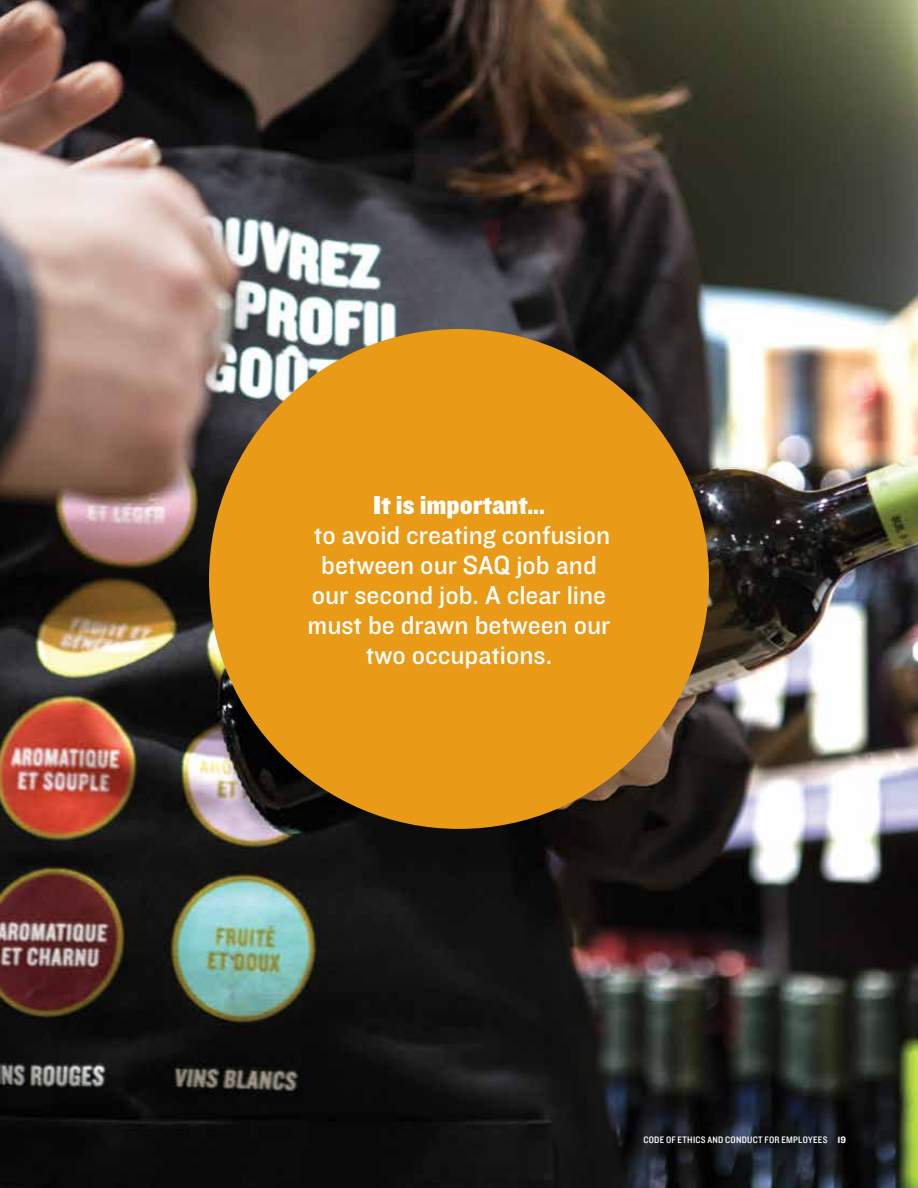
<style>
.page{position:relative;width:918px;height:1188px;background:#fff}
.page>*{position:absolute;margin:0;border:0;box-sizing:border-box;transform-origin:0 0}
.t1{font:27px/30px "Knockout HTF31 Junior Middlewt";color:#fff;text-align:center}
.t2{font:27px "Knockout HTF71 Full Middlewt";color:#fff}
.t3{font:9.75px "Knockout HTF30 Junior Welterwt";letter-spacing:.03em;color:#fff}
.s1{font-family:"Knockout HTF51 Middleweight"}
</style>
<div class="page">
<img style="left:0;top:0;width:918px;height:1188px">
<div style="left:209px;top:329px;width:500px;height:500px;background:#e99b18;border-radius:50%"></div>
<p class="t2" style="left:373px;top:491px;width:173px">It is important...</p>
<p class="t1" style="left:308px;top:521px;width:304px">to avoid creating confusion between our SAQ job and our second job. A clear line must be drawn between our two occupations.</p>
<p class="t3" style="left:644px;top:1135px;width:204px">CODE OF ETHICS AND CONDUCT FOR EMPLOYEES <span class="s1">19</span></p>
</div>
